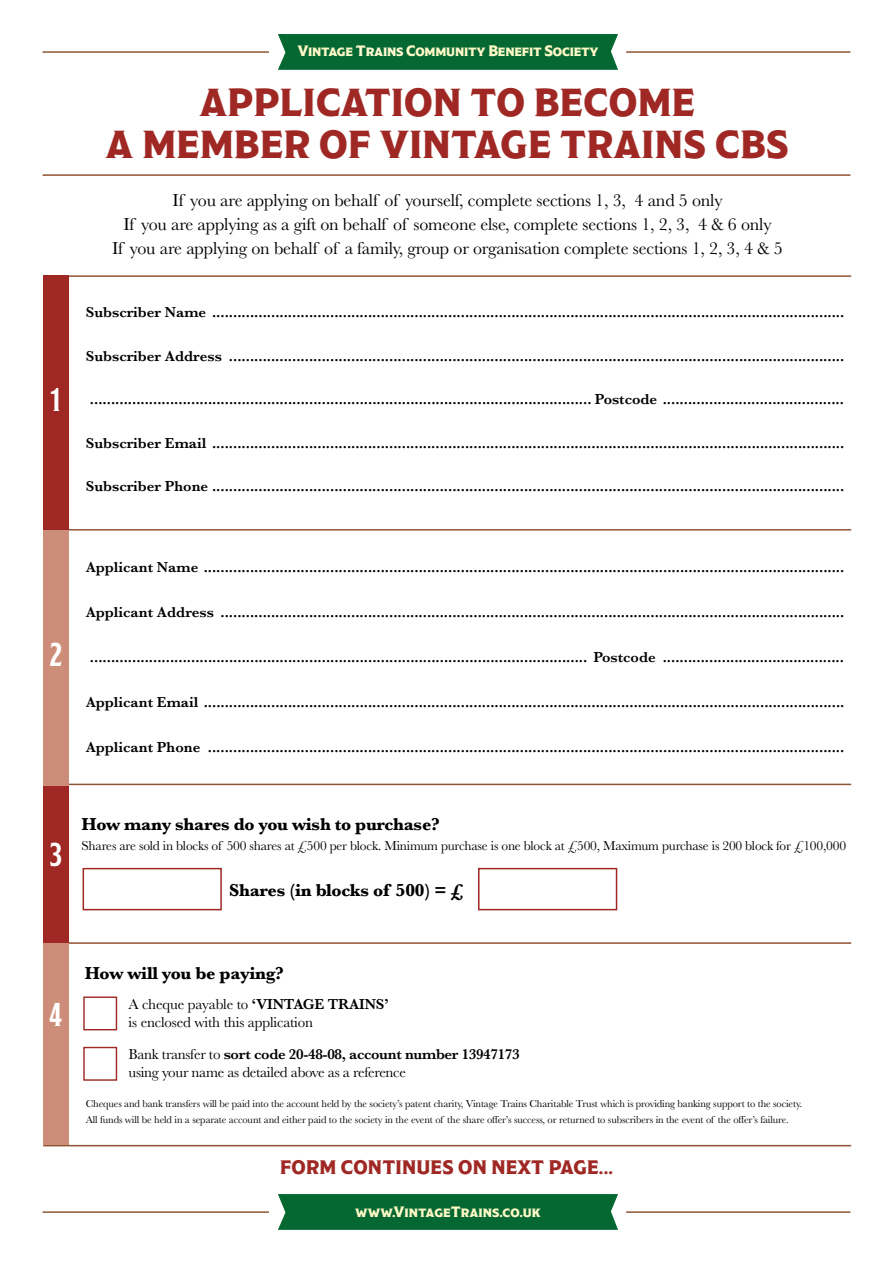
<style>
.page{position:relative;width:893px;height:1263px;background:#fff}
.page>*{position:absolute;margin:0;border:0;box-sizing:border-box;transform-origin:0 0}
.t1{font:39px/42px "Modesto Poster";letter-spacing:.01em;color:#9f2824;text-align:center}
.t2{font:700 33px "Modesto Condensed";color:#fff}
.t3{font:19.5px "Modesto Poster";letter-spacing:.01em;color:#9f2824}
.t4{font:18px/24px "Baskerville";letter-spacing:-.01em;color:#000;text-align:center}
.t5{font:700 18px "Baskerville";letter-spacing:-.015em;color:#000}
.t6{font:600 15px "Baskerville";color:#000}
.t7{font:15px/18px "Baskerville";letter-spacing:-.02em;color:#000}
.t8{font:15px "Modesto Poster";letter-spacing:-.015em;color:#fff9c7}
.t9{font:13.5px "Baskerville";letter-spacing:-.015em;color:#000}
.t10{font:10.5px/16.5px "Baskerville";letter-spacing:-.01em;color:#000}
.s1{color:#fffad2}
.s2{font-weight:600}
</style>
<div class="page">
<hr style="left:43px;top:51px;width:226px;height:2px;background:#8f5432">
<div style="left:278px;top:34px;width:340px;height:36px;background:#056832"></div>
<hr style="left:626px;top:51px;width:224px;height:2px;background:#8f5432">
<hr style="left:43px;top:1211px;width:226px;height:2px;background:#8f5432">
<svg style="left:278px;top:1194px;width:340px;height:36px;background:#0b6b37"></svg>
<hr style="left:626px;top:1211px;width:224px;height:2px;background:#8f5432">
<hr style="left:43px;top:275px;width:808px;height:2px;background:#8f5432">
<hr style="left:43px;top:529px;width:808px;height:1px;background:#8f5432">
<hr style="left:43px;top:942px;width:808px;height:2px;background:#8f5432">
<div style="left:83px;top:996px;width:34px;height:34px;background:#fff;border:1px solid #9f2824"></div>
<hr style="left:43px;top:1145px;width:808px;height:1px;background:#8f5432">
<div style="left:83px;top:1047px;width:34px;height:34px;background:#fff;border:1px solid #9f2824"></div>
<div style="left:43px;top:275px;width:26px;height:255px;background:#9f2824"></div>
<div style="left:43px;top:786px;width:26px;height:156px;background:#9f2824"></div>
<div style="left:43px;top:943px;width:26px;height:201px;background:#cd8e79"></div>
<hr style="left:43px;top:784px;width:808px;height:1px;background:#8f5432">
<div style="left:43px;top:530px;width:26px;height:256px;background:#cd8e79"></div>
<div style="left:83px;top:868px;width:139px;height:42px;border:2px solid #9f2824"></div>
<div style="left:478px;top:868px;width:139px;height:42px;border:2px solid #9f2824"></div>
<hr style="left:43px;top:174px;width:807px;height:2px;background:#8f5432">
<h2 class="t2" style="left:49px;top:383px;width:15px">1</h2>
<p class="t8" style="left:297px;top:44px;width:303px">Vintage <span class="s1">Trains</span> Community Benefit Society</p>
<h1 class="t1" style="left:106px;top:81px;width:685px">APPLICATION TO BECOME<br>A MEMBER OF VINTAGE TRAINS CBS</h1>
<p class="t4" style="left:112px;top:188px;width:672px">If you are applying on behalf of yourself, complete sections 1, 3, 4 and 5 only<br>If you are applying as a gift on behalf of someone else, complete sections 1, 2, 3, 4 &amp; 6 only<br>If you are applying on behalf of a family, group or organisation complete sections 1, 2, 3, 4 &amp; 5</p>
<p class="t6" style="left:86px;top:302px;width:760px">Subscriber Name ......................................................................................................................................................</p>
<p class="t6" style="left:86px;top:345px;width:760px">Subscriber Address ..................................................................................................................................................</p>
<p class="t6" style="left:90px;top:389px;width:755px">....................................................................................................................... Postcode ...........................................</p>
<p class="t6" style="left:86px;top:432px;width:760px">Subscriber Email ......................................................................................................................................................</p>
<p class="t6" style="left:86px;top:476px;width:760px">Subscriber Phone ......................................................................................................................................................</p>
<h2 class="t2" style="left:50px;top:638px;width:14px">2</h2>
<p class="t6" style="left:86px;top:557px;width:760px">Applicant Name ........................................................................................................................................................</p>
<p class="t6" style="left:86px;top:602px;width:760px">Applicant Address ....................................................................................................................................................</p>
<p class="t6" style="left:90px;top:647px;width:755px">...................................................................................................................... Postcode ...........................................</p>
<p class="t6" style="left:86px;top:692px;width:760px">Applicant Email ........................................................................................................................................................</p>
<p class="t6" style="left:86px;top:737px;width:760px">Applicant Phone .......................................................................................................................................................</p>
<h2 class="t2" style="left:50px;top:838px;width:14px">3</h2>
<p class="t5" style="left:81px;top:812px;width:360px">How many shares do you wish to purchase?</p>
<p class="t9" style="left:81px;top:836px;width:766px">Shares are sold in blocks of 500 shares at £500 per block. Minimum purchase is one block at £500, Maximum purchase is 200 block for £100,000</p>
<p class="t5" style="left:229px;top:877px;width:236px">Shares (in blocks of 500) = £</p>
<h2 class="t2" style="left:49px;top:998px;width:15px">4</h2>
<p class="t5" style="left:85px;top:960px;width:201px">How will you be paying?</p>
<p class="t7" style="left:129px;top:995px;width:261px">A cheque payable to <span class="s2">‘VINTAGE TRAINS’ </span>is enclosed with this application</p>
<p class="t7" style="left:129px;top:1045px;width:392px">Bank transfer to <span class="s2">sort code 20-48-08, account number 13947173 </span>using your name as detailed above as a reference</p>
<p class="t10" style="left:86px;top:1095px;width:718px">Cheques and bank transfers will be paid into the account held by the society’s patent charity, Vintage Trains Charitable Trust which is providing banking support to the society.<br>All funds will be held in a separate account and either paid to the society in the event of the share offer’s success, or returned to subscribers in the event of the offer’s failure.</p>
<h3 class="t3" style="left:280px;top:1157px;width:334px">FORM CONTINUES ON NEXT PAGE...</h3>
<p class="t8" style="left:355px;top:1204px;width:187px">www.VintageTrains.co.uk</p>
</div>
